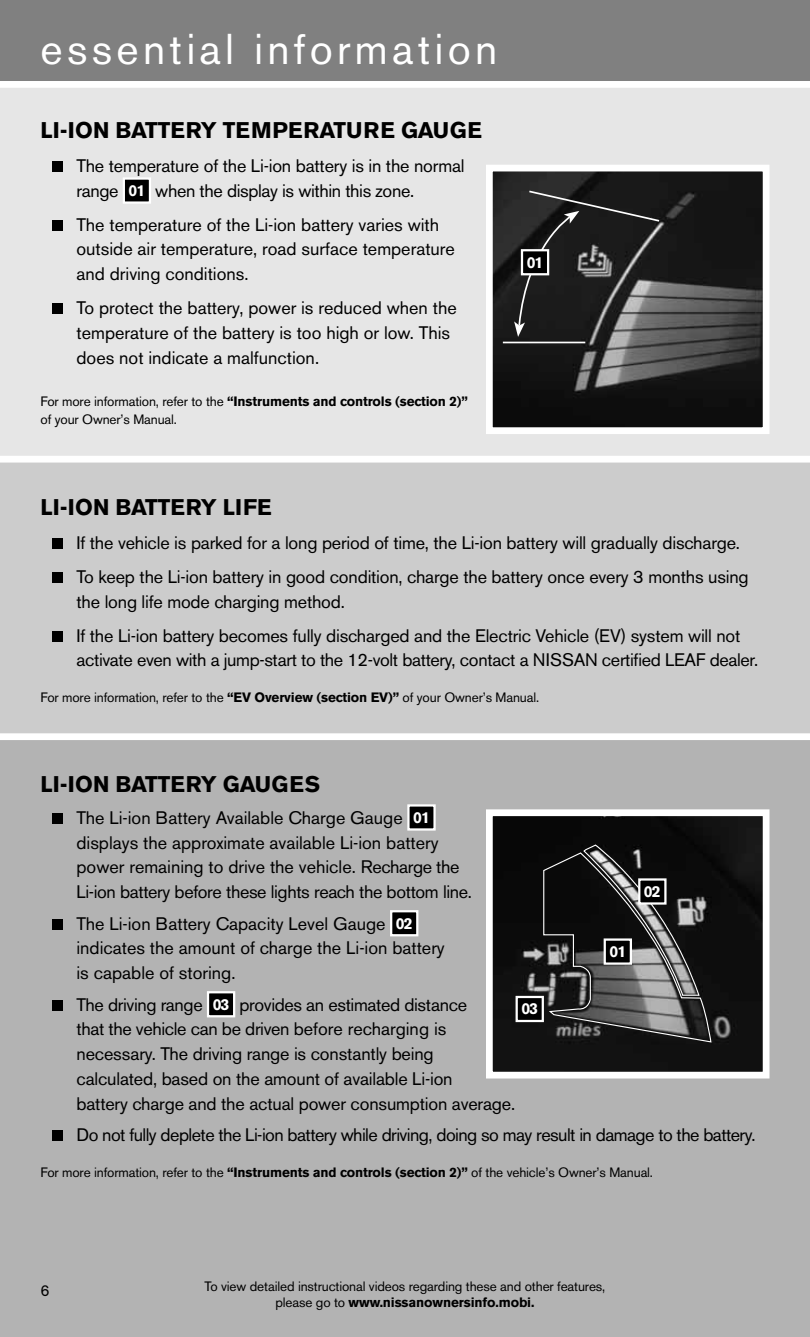
<style>
.page{position:relative;width:810px;height:1337px;background:#fff}
.page>*{position:absolute;margin:0;border:0;box-sizing:border-box;transform-origin:0 0}
.t1{font:42.75px "Akzidenz Grotesk BE";letter-spacing:.1em;color:#fff}
.t2{font:700 22.5px "Akzidenz Grotesk BE";color:#000}
.t3{font:18px/24.8px "Akzidenz Grotesk BE";letter-spacing:-.01em;color:#000}
.t4{font:18px "Akzidenz Grotesk BE";letter-spacing:-.03em;color:#000}
.t5{font:700 15.75px "Akzidenz Grotesk BE";letter-spacing:-.06em;color:#fff}
.t6{font:15.75px "Akzidenz Grotesk BE";color:#000}
.t7{font:13.5px/18px "Akzidenz Grotesk BE";letter-spacing:-.01em;color:#000}
.s1{font-weight:700;font-size:15.75px;color:#fff}
.s2{font-weight:700}
</style>
<div class="page">
<div style="left:0;top:0;width:810px;height:81px;background:#808080"></div>
<div style="left:0;top:81px;width:810px;height:380px;background:#e6e6e6"></div>
<div style="left:52px;top:162px;width:10px;height:10px;background:#000"></div>
<div style="left:124px;top:178px;width:26px;height:24px;background:#000"></div>
<div style="left:123px;top:177px;width:28px;height:27px;border:2px solid #fff"></div>
<div style="left:52px;top:220px;width:10px;height:11px;background:#000"></div>
<div style="left:52px;top:303px;width:10px;height:11px;background:#000"></div>
<img style="left:494px;top:173px;width:268px;height:253px">
<div style="left:486px;top:165px;width:284px;height:269px;border:7px solid #fff"></div>
<hr style="left:503px;top:342px;width:82px;height:1px;background:#fff">
<svg style="left:514px;top:189px;width:147px;height:148px;background:#333"></svg>
<div style="left:522px;top:250px;width:26px;height:24px;background:#000"></div>
<div style="left:521px;top:249px;width:28px;height:26px;border:2px solid #fff"></div>
<div style="left:0;top:736px;width:810px;height:600px;background:#b3b3b3"></div>
<div style="left:52px;top:813px;width:10px;height:11px;background:#000"></div>
<div style="left:408px;top:805px;width:27px;height:24px;background:#000"></div>
<div style="left:407px;top:804px;width:29px;height:26px;border:2px solid #fff"></div>
<div style="left:52px;top:919px;width:10px;height:10px;background:#000"></div>
<div style="left:391px;top:911px;width:26px;height:24px;background:#000"></div>
<div style="left:390px;top:910px;width:28px;height:26px;border:2px solid #fff"></div>
<div style="left:52px;top:1000px;width:10px;height:10px;background:#000"></div>
<div style="left:208px;top:992px;width:26px;height:24px;background:#000"></div>
<div style="left:207px;top:991px;width:28px;height:26px;border:2px solid #fff"></div>
<div style="left:52px;top:1130px;width:10px;height:11px;background:#000"></div>
<div style="left:494px;top:817px;width:268px;height:253px;background:#0d0d0d"></div>
<div style="left:486px;top:809px;width:284px;height:269px;border:7px solid #fff"></div>
<svg style="left:543px;top:845px;width:169px;height:198px;background:#3c3c3c"></svg>
<div style="left:517px;top:997px;width:26px;height:24px;background:#000"></div>
<div style="left:516px;top:995px;width:28px;height:27px;border:2px solid #fff"></div>
<div style="left:0;top:461px;width:810px;height:275px;background:#ccc"></div>
<div style="left:52px;top:539px;width:10px;height:10px;background:#000"></div>
<div style="left:52px;top:572px;width:10px;height:11px;background:#000"></div>
<div style="left:52px;top:631px;width:10px;height:10px;background:#000"></div>
<div style="left:0;top:81px;width:810px;height:7px;background:#fff"></div>
<div style="left:0;top:456px;width:810px;height:6px;background:#fff"></div>
<div style="left:0;top:733px;width:810px;height:7px;background:#fff"></div>
<h1 class="t1" style="left:40px;top:23px;width:458px">essential information</h1>
<p class="t2" style="left:40px;top:118px;width:264px">LI-ION BATTERY TEMPERA</p>
<p class="t2" style="left:334px;top:118px;width:30px">TURE</p>
<p class="t2" style="left:401px;top:118px;width:81px">GAUGE</p>
<p class="t3" style="left:77px;top:154px;width:390px">The temperature of the Li-ion battery is in the normal range <span class="s1">01</span> when the display is within this zone.</p>
<p class="t3" style="left:77px;top:212px;width:380px">The temperature of the Li-ion battery varies with outside air temperature, road surface temperature and driving conditions.</p>
<p class="t3" style="left:77px;top:295px;width:382px">To protect the battery, power is reduced when the temperature of the battery is too high or low. This does not indicate a malfunction.</p>
<p class="t7" style="left:40px;top:392px;width:429px">For more information, refer to the <span class="s2">“Instruments and controls (section 2)” </span>of your Owner’s Manual.</p>
<p class="t5" style="left:527px;top:253px;width:18px">01</p>
<p class="t2" style="left:40px;top:494px;width:231px">LI-ION BATTERY LIFE</p>
<p class="t3" style="left:77px;top:526px;width:674px;line-height:33.8px">If the vehicle is parked for a long period of time, the Li-ion battery will gradually discharge.<br>To keep the Li-ion battery in good condition, charge the battery once every 3 months using</p>
<p class="t3" style="left:77px;top:584px;width:665px;line-height:33.8px">the long life mode charging method.<br>If the Li-ion battery becomes fully discharged and the Electric Vehicle (EV) system will not</p>
<p class="t3" style="left:77px;top:647px;width:683px">activate even with a jump-start to the 12-volt battery, contact a NISSAN certified LEAF dealer.</p>
<p class="t7" style="left:40px;top:688px;width:500px">For more information, refer to the <span class="s2">“EV Overview (section EV)”</span> of your Owner’s Manual.</p>
<p class="t2" style="left:40px;top:771px;width:281px">LI-ION BATTERY GAU GES</p>
<p class="t3" style="left:77px;top:805px;width:397px">The Li-ion Battery Available Charge Gauge <span class="s1">01 </span>displays the approximate available Li-ion battery power remaining to drive the vehicle. Recharge the Li-ion battery before these lights reach the bottom line.</p>
<p class="t3" style="left:76px;top:911px;width:370px">The Li-ion Battery Capacity Level Gauge <span class="s1">02 </span>indicates the amount of charge the Li-ion battery is capable of storing.</p>
<p class="t3" style="left:77px;top:992px;width:440px">The driving range <span class="s1">03</span> provides an estimated distance<br>that the vehicle can be driven before recharging is necessary. The driving range is constantly being calculated, based on the amount of available Li-ion<br>battery charge and the actual power consumption average.</p>
<p class="t4" style="left:77px;top:1124px;width:680px">Do not fully deplete the Li-ion battery while driving, doing so may result in damage to the battery.</p>
<p class="t7" style="left:40px;top:1163px;width:614px">For more information, refer to the <span class="s2">“Instruments and controls (section 2)”</span> of the vehicle’s Owner’s Manual.</p>
<p class="t5" style="left:644px;top:882px;width:18px">02</p>
<p class="t5" style="left:609px;top:942px;width:18px">01</p>
<p class="t5" style="left:521px;top:999px;width:18px">03</p>
<p class="t6" style="left:40px;top:1281px;width:11px">6</p>
<p class="t7" style="left:205px;top:1278px;width:402px;line-height:16.2px;text-align:center">To view detailed instructional videos regarding these and other features, please go to <span class="s2">www.nissanownersinfo.mobi.</span></p>
</div>
